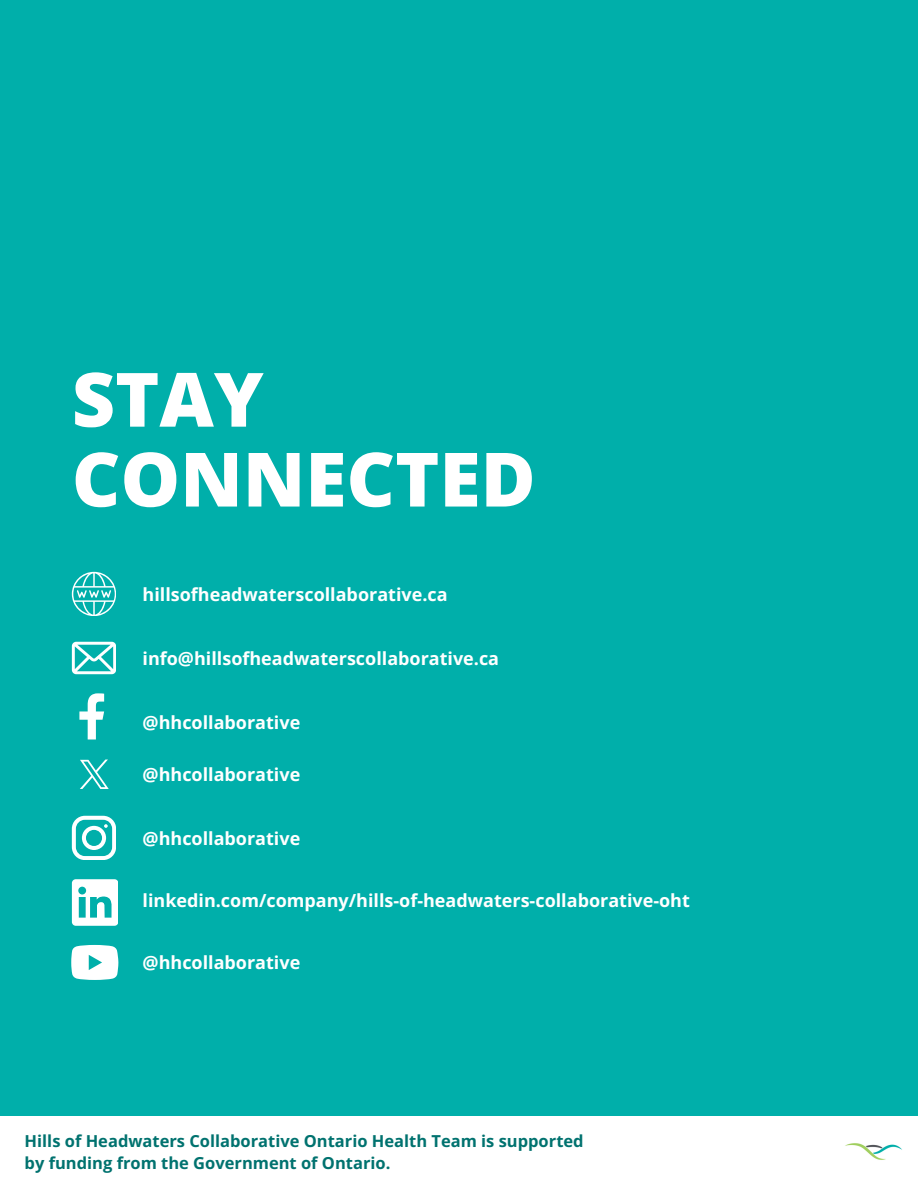
<style>
.page{position:relative;width:918px;height:1188px;background:#fff}
.page>*{position:absolute;margin:0;border:0;box-sizing:border-box;transform-origin:0 0}
.t1{font:800 75px/79.8px "Open Sans";color:#fff}
.t2{font:700 18px "Open Sans";color:#fff}
.t3{font:700 16.5px "Open Sans";color:#00726f}
</style>
<div class="page">
<div style="left:0;top:0;width:918px;height:1115px;background:#00afaa"></div>
<img style="left:845px;top:1143px;width:57px;height:17px">
<svg style="left:72px;top:572px;width:44px;height:44px"></svg>
<svg style="left:72px;top:642px;width:44px;height:32px"></svg>
<svg style="left:79px;top:693px;width:25px;height:46px"></svg>
<svg style="left:80px;top:759px;width:29px;height:30px"></svg>
<svg style="left:72px;top:816px;width:44px;height:44px"></svg>
<svg style="left:72px;top:879px;width:46px;height:46px"></svg>
<svg style="left:71px;top:945px;width:47px;height:35px;background:#dcf4f3"></svg>
<p class="t1" style="left:72px;top:358px;width:465px">STAY<br>CONNECTED</p>
<p class="t2" style="left:143px;top:582px;width:307px">hillsofheadwaterscollaborative.ca</p>
<p class="t2" style="left:143px;top:646px;width:358px">info@hillsofheadwaterscollaborative.ca</p>
<p class="t2" style="left:143px;top:709px;width:159px">@hhcollaborative</p>
<p class="t2" style="left:143px;top:762px;width:159px">@hhcollaborative</p>
<p class="t2" style="left:143px;top:825px;width:159px">@hhcollaborative</p>
<p class="t2" style="left:143px;top:888px;width:549px">linkedin.com/company/hills-of-headwaters-collaborative-oht</p>
<p class="t2" style="left:143px;top:950px;width:159px">@hhcollaborative</p>
<h1 class="t3" style="left:25px;top:1129px;width:561px">Hills of Headwaters Collaborative Ontario Health Team is supported</h1>
<p class="t3" style="left:25px;top:1151px;width:367px">by funding from the Government of Ontario.</p>
</div>
